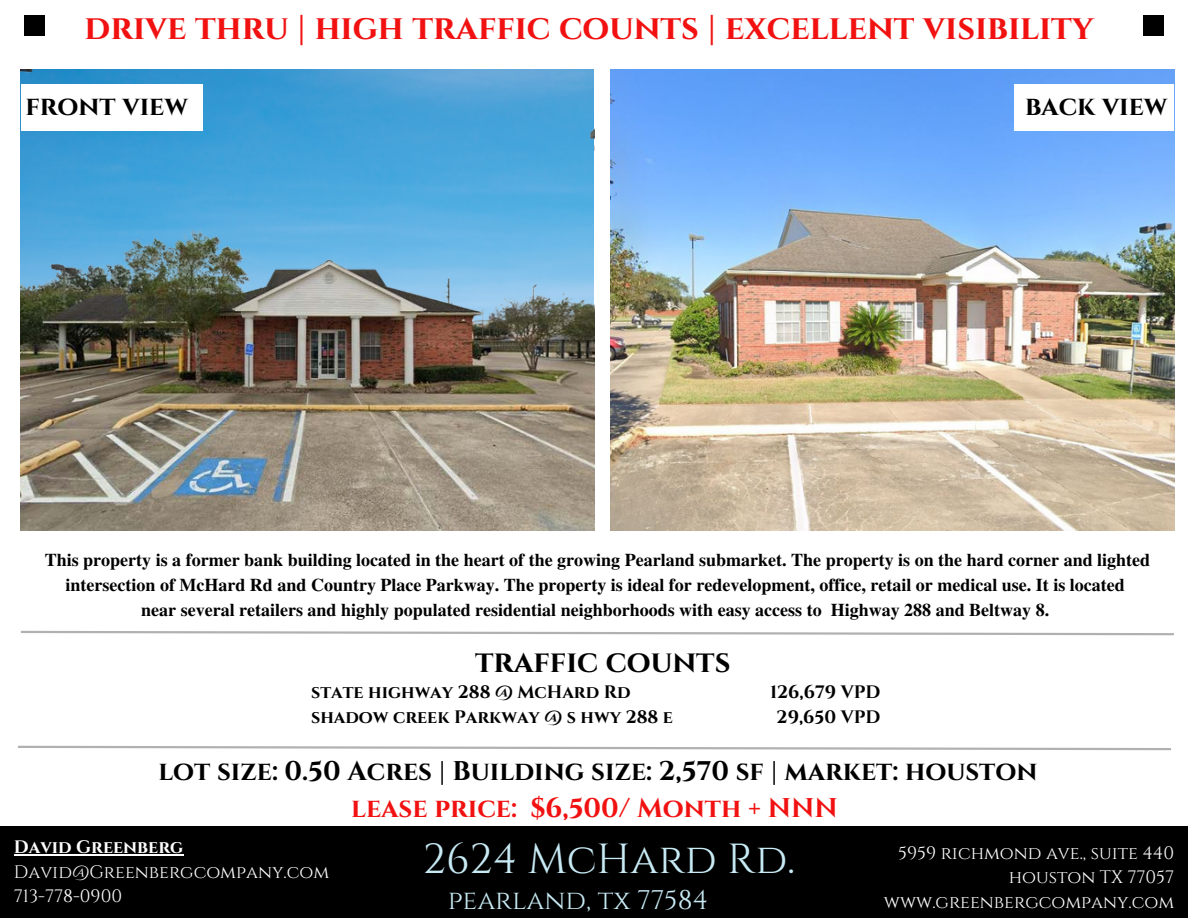
<style>
.page{position:relative;width:1188px;height:918px;background:#fff}
.page>*{position:absolute;margin:0;border:0;box-sizing:border-box;transform-origin:0 0}
.t1{font:42px "Cinzel";color:#c7eaf4}
.t2{font:700 34.5px "Cinzel";color:#f11111}
.t3{font:700 30.75px "Cinzel";color:#000}
.t4{font:700 27px "Cinzel";color:#000}
.t5{font:700 27px "Cinzel";color:#f11111}
.t6{font:27px "Cinzel";color:#c7eaf4}
.t7{font:700 18px/24.8px "Te X Gyre Termes";color:#000;text-align:center}
.t8{font:18px "Cinzel";color:#fff}
.t9{font:700 18px "Cinzel";color:#000}
.t10{font:700 18px "Cinzel";color:#fff}
</style>
<div class="page">
<div style="left:0;top:826px;width:1188px;height:92px;background:#000"></div>
<hr style="left:14px;top:854px;width:169px;height:1px;background:#fff">
<div style="left:24px;top:16px;width:20px;height:20px;background:#000"></div>
<div style="left:1144px;top:16px;width:20px;height:20px;background:#000"></div>
<img style="left:611px;top:70px;width:563px;height:461px">
<img style="left:21px;top:70px;width:574px;height:461px">
<div style="left:21px;top:84px;width:181px;height:47px;background:#fff"></div>
<div style="left:1015px;top:84px;width:159px;height:47px;background:#fff"></div>
<svg style="left:20px;top:630px;width:1154px;height:6px"></svg>
<svg style="left:18px;top:745px;width:1153px;height:6px"></svg>
<p class="t2" style="left:85px;top:6px;width:1011px">drive thru | high traffic counts | excellent visibility</p>
<p class="t4" style="left:25px;top:89px;width:164px">front view</p>
<p class="t4" style="left:1025px;top:89px;width:144px">back view</p>
<p class="t7" style="left:45px;top:547px;width:1107px">This property is a former bank building located in the heart of the growing Pearland submarket. The property is on the hard corner and lighted intersection of McHard Rd and Country Place Parkway. The property is ideal for redevelopment, office, retail or medical use. It is located</p>
<p class="t7" style="left:141px;top:597px;width:910px">near several retailers and highly populated residential neighborhoods with easy access to Highway 288 and Beltway 8.</p>
<p class="t3" style="left:475px;top:642px;width:257px">traffic counts</p>
<p class="t9" style="left:311px;top:681px;width:321px">state highway 288 @ McHard Rd</p>
<p class="t9" style="left:770px;top:681px;width:112px">126,679 VPD</p>
<p class="t9" style="left:311px;top:706px;width:363px">shadow creek Parkway @ s hwy 288 e</p>
<p class="t9" style="left:777px;top:706px;width:105px">29,650 VPD</p>
<p class="t4" style="left:158px;top:754px;width:881px">lot size: 0.50 Acres | Building size: 2,570 sf | market: houston</p>
<p class="t5" style="left:351px;top:791px;width:488px">lease price: $6,500/ Month + NNN</p>
<p class="t1" style="left:423px;top:833px;width:374px">2624 McHard Rd.</p>
<p class="t6" style="left:448px;top:883px;width:262px">pearland, tx 77584</p>
<p class="t10" style="left:14px;top:835px;width:171px">David Greenberg</p>
<p class="t8" style="left:14px;top:860px;width:317px">David@Greenbergcompany.com</p>
<p class="t8" style="left:14px;top:885px;width:110px">713-778-0900</p>
<p class="t8" style="left:898px;top:841px;width:278px">5959 richmond ave., suite 440</p>
<p class="t8" style="left:1009px;top:866px;width:167px">houston TX 77057</p>
<p class="t8" style="left:884px;top:891px;width:292px">www.greenbergcompany.com</p>
</div>
